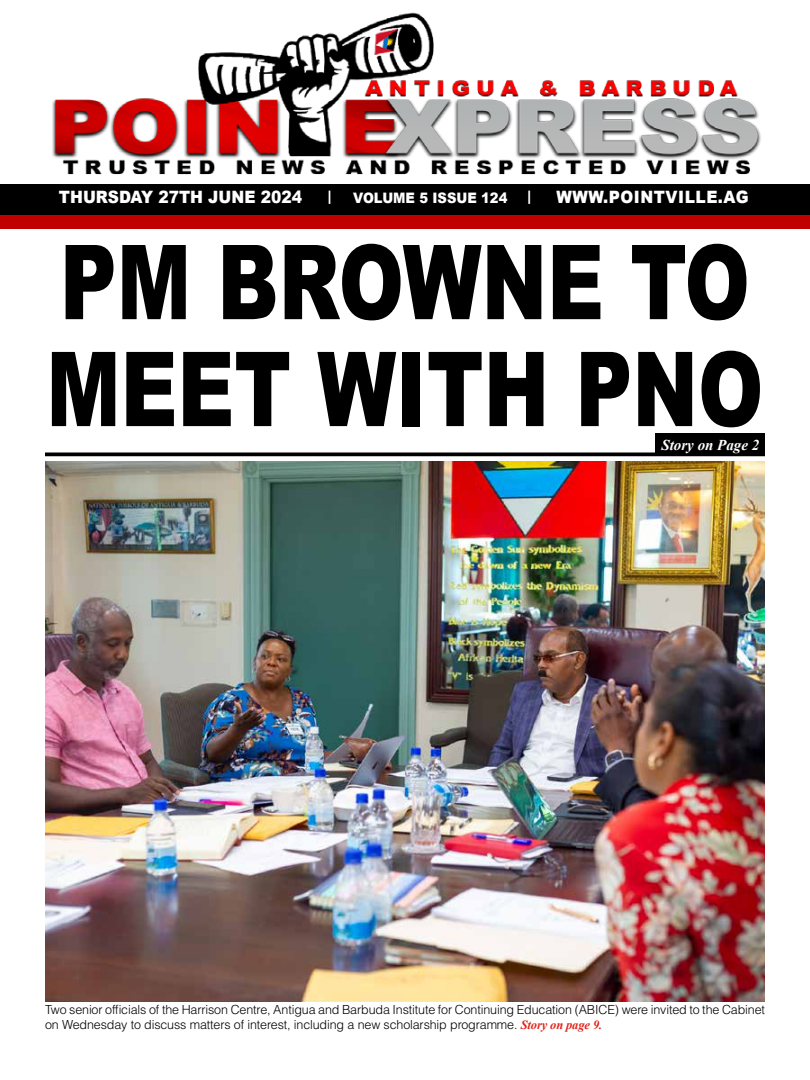
<style>
.page{position:relative;width:810px;height:1080px;background:#fff}
.page>*{position:absolute;margin:0;border:0;box-sizing:border-box;transform-origin:0 0}
.t1{font:900 103.62px/106.9px "Arial";color:#000;scale:.76 1}
.t2{font:900 17px "Arial";color:#fff;scale:.91 1}
.t3{font:900 17px "Arial";letter-spacing:.035em;color:#fff;scale:.91 1}
.t4{font:italic 700 15px "Times New Roman";color:#fff}
.t5{font:900 14.38px "Arial";color:#fff;scale:.91 1}
.t6{font:300 12.5px/15px "Helvetica LT Std";letter-spacing:-.01em;color:#000}
.s1{font-family:"Times New Roman";font-weight:700;font-style:italic;color:#e2231a}
</style>
<div class="page">
<div style="left:0;top:184px;width:810px;height:34px;background:#000"></div>
<div style="left:0;top:215px;width:810px;height:14px;background:#c00000"></div>
<img style="left:52px;top:12px;width:709px;height:163px">
<svg style="left:45px;top:452px;width:720px;height:4px;background:#1e1e1e"></svg>
<div style="left:656px;top:434px;width:109px;height:21px;background:#000"></div>
<img style="left:45px;top:461px;width:720px;height:540px">
<h2 class="t2" style="left:59px;top:185px;width:269px">THURSDAY 27TH JUNE 2024</h2>
<p class="t5" style="left:328px;top:185px;width:6px">|</p>
<p class="t5" style="left:353px;top:188px;width:171px">VOLUME 5 ISSUE 124</p>
<p class="t5" style="left:527px;top:185px;width:6px">|</p>
<h2 class="t3" style="left:556px;top:185px;width:213px">WWW.POINTVILLE.AG</h2>
<h1 class="t1" style="left:46px;top:226px;width:945px">PM BROWNE TO<br>MEET WITH PNO</h1>
<p class="t4" style="left:661px;top:434px;width:99px">Story on Page 2</p>
<p class="t6" style="left:45px;top:1002px;width:722px">Two senior officials of the Harrison Centre, Antigua and Barbuda Institute for Continuing Education (ABICE) were invited to the Cabinet on Wednesday to discuss matters of interest, including a new scholarship programme. <span class="s1">Story on page 9.</span></p>
</div>
